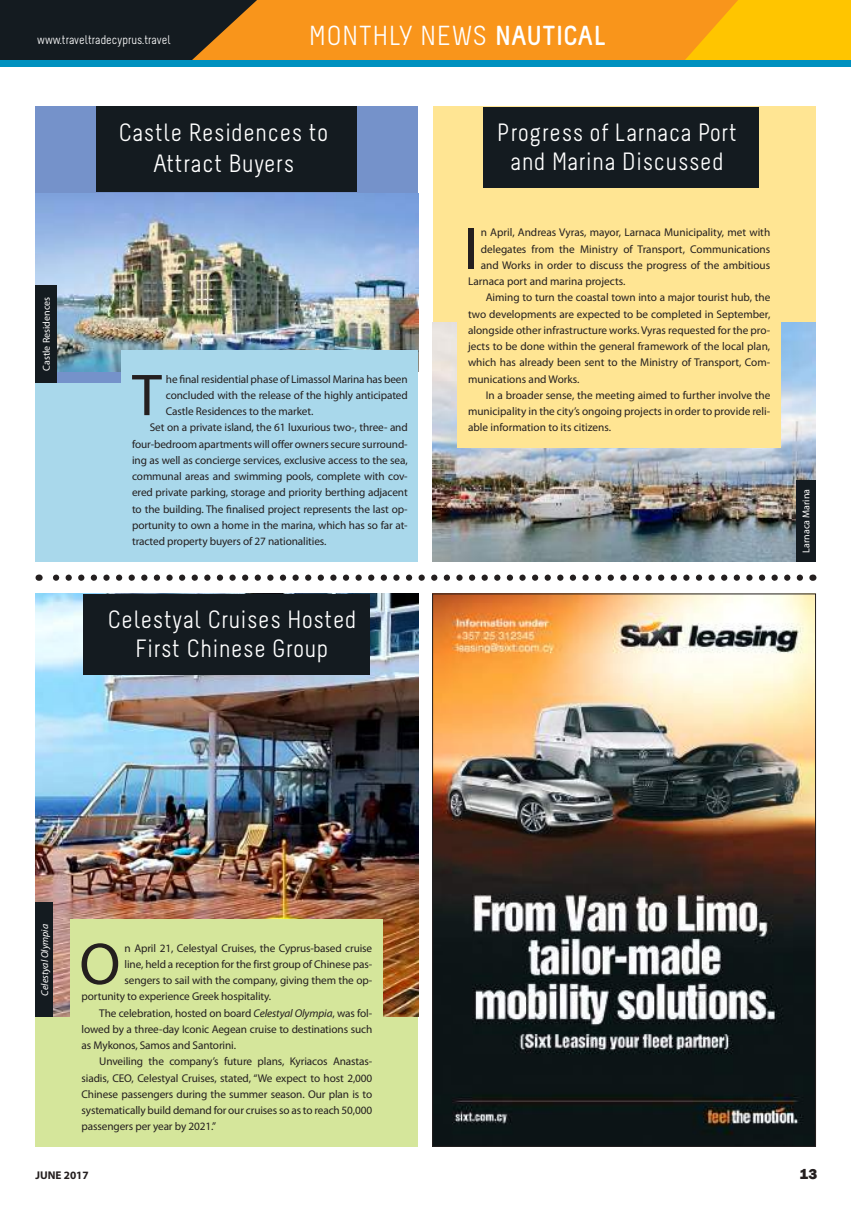
<style>
.page{position:relative;width:851px;height:1205px;background:#fff}
.page>*{position:absolute;margin:0;border:0;box-sizing:border-box;transform-origin:0 0}
.t1{font:59.5px "Myriad Pro";color:#241f1f}
.t2{font:27.5px "Melbourne";letter-spacing:.03em;color:#fff}
.t3{font:25px/28.8px "Melbourne";letter-spacing:.03em;color:#fff;text-align:center}
.t4{font:800 15px "Franklin Gothic";color:#241f1f}
.t5{font:12.5px "Melbourne";color:#fff}
.t6{font:11.25px "Myriad Pro";letter-spacing:-.01em;color:#241f1f}
.t7{font:700 11.25px "Myriad Pro";color:#241f1f}
.t8{font:10px "Myriad Pro";color:#fff}
.t9{font:italic 10px "Myriad Pro";color:#fff}
.s1{font-weight:700}
.s2{font-style:italic}
</style>
<div class="page">
<div style="left:631px;top:0;width:219px;height:62px;background:#ffc500"></div>
<div style="left:257px;top:0;width:481px;height:60px;background:#f9951b"></div>
<svg style="left:0;top:0;width:257px;height:60px;background:#302a1f"></svg>
<div style="left:0;top:60px;width:850px;height:7px;background:#0091bf"></div>
<div style="left:432px;top:106px;width:383px;height:455px;background:#ffe593"></div>
<img style="left:432px;top:322px;width:383px;height:239px">
<div style="left:482px;top:107px;width:276px;height:81px;background:#141b20"></div>
<div style="left:457px;top:214px;width:323px;height:234px;background:#ffe593"></div>
<div style="left:795px;top:480px;width:20px;height:81px;background:#141b20"></div>
<svg style="left:39px;top:574px;width:760px;height:7px"></svg>
<div style="left:35px;top:594px;width:383px;height:552px;background:#d5e69b"></div>
<img style="left:35px;top:594px;width:383px;height:422px">
<div style="left:71px;top:919px;width:312px;height:227px;background:#d5e69b"></div>
<div style="left:84px;top:594px;width:286px;height:80px;background:#141b20"></div>
<div style="left:35px;top:903px;width:18px;height:114px;background:#141b20"></div>
<div style="left:35px;top:106px;width:383px;height:455px;background:#a9d8eb"></div>
<div style="left:35px;top:106px;width:383px;height:277px;background:#7592ca"></div>
<img style="left:35px;top:194px;width:383px;height:178px">
<div style="left:97px;top:106px;width:260px;height:85px;background:#141b20"></div>
<div style="left:121px;top:350px;width:297px;height:211px;background:#a9d8eb"></div>
<div style="left:35px;top:285px;width:22px;height:98px;background:#141b20"></div>
<img style="left:434px;top:596px;width:379px;height:548px">
<p class="t5" style="left:37px;top:33px;width:135px">www.traveltradecyprus.travel</p>
<h2 class="t2" style="left:309px;top:22px;width:298px">MONTHLY NEWS <span class="s1">NAUTICAL</span></h2>
<p class="t8" style="left:40px;top:371px;width:75px;rotate:-90deg">Castle Residences</p>
<h3 class="t3" style="left:119px;top:117px;width:210px;line-height:31.2px">Castle Residences to<br>Attract Buyers</h3>
<h1 class="t1" style="left:132px;top:358px;width:31px">T</h1>
<p class="t6" style="left:166px;top:372px;width:243px">he final residential phase of Limassol Marina has been</p>
<p class="t6" style="left:166px;top:388px;width:243px">concluded with the release of the highly anticipated</p>
<p class="t6" style="left:166px;top:404px;width:149px">Castle Residences to the market.</p>
<p class="t6" style="left:150px;top:421px;width:259px">Set on a private island, the 61 luxurious two-, three- and</p>
<p class="t6" style="left:132px;top:437px;width:277px">four-bedroom apartments will offer owners secure surround-</p>
<p class="t6" style="left:132px;top:453px;width:277px">ing as well as concierge services, exclusive access to the sea,</p>
<p class="t6" style="left:132px;top:469px;width:277px">communal areas and swimming pools, complete with cov-</p>
<p class="t6" style="left:132px;top:486px;width:277px">ered private parking, storage and priority berthing adjacent</p>
<p class="t6" style="left:132px;top:502px;width:277px">to the building. The finalised project represents the last op-</p>
<p class="t6" style="left:132px;top:518px;width:277px">portunity to own a home in the marina, which has so far at-</p>
<p class="t6" style="left:132px;top:534px;width:196px">tracted property buyers of 27 nationalities.</p>
<h3 class="t3" style="left:108px;top:605px;width:250px">Celestyal Cruises Hosted<br>First Chinese Group</h3>
<h3 class="t3" style="left:497px;top:119px;width:241px">Progress of Larnaca Port and Marina Discussed</h3>
<h1 class="t1" style="left:463px;top:212px;width:16px">I</h1>
<p class="t6" style="left:480px;top:226px;width:291px">n April, Andreas Vyras, mayor, Larnaca Municipality, met with</p>
<p class="t6" style="left:480px;top:242px;width:291px">delegates from the Ministry of Transport, Communications</p>
<p class="t6" style="left:480px;top:258px;width:291px">and Works in order to discuss the progress of the ambitious</p>
<p class="t6" style="left:468px;top:274px;width:159px">Larnaca port and marina projects.</p>
<p class="t6" style="left:485px;top:291px;width:286px">Aiming to turn the coastal town into a major tourist hub, the</p>
<p class="t6" style="left:468px;top:307px;width:304px">two developments are expected to be completed in September,</p>
<p class="t6" style="left:468px;top:323px;width:304px">alongside other infrastructure works. Vyras requested for the pro-</p>
<p class="t6" style="left:468px;top:339px;width:304px">jects to be done within the general framework of the local plan,</p>
<p class="t6" style="left:468px;top:356px;width:304px">which has already been sent to the Ministry of Transport, Com-</p>
<p class="t6" style="left:468px;top:372px;width:113px">munications and Works.</p>
<p class="t6" style="left:485px;top:388px;width:286px">In a broader sense, the meeting aimed to further involve the</p>
<p class="t6" style="left:468px;top:404px;width:304px">municipality in the city’s ongoing projects in order to provide reli-</p>
<p class="t6" style="left:468px;top:421px;width:145px">able information to its citizens.</p>
<p class="t8" style="left:799px;top:552px;width:65px;rotate:-90deg">Larnaca Marina</p>
<p class="t9" style="left:39px;top:996px;width:73px;rotate:-90deg">Celestyal Olympia</p>
<h1 class="t1" style="left:79px;top:927px;width:42px">O</h1>
<p class="t6" style="left:124px;top:941px;width:249px">n April 21, Celestyal Cruises, the Cyprus-based cruise</p>
<p class="t6" style="left:124px;top:957px;width:249px">line, held a reception for the first group of Chinese pas-</p>
<p class="t6" style="left:124px;top:973px;width:249px">sengers to sail with the company, giving them the op-</p>
<p class="t6" style="left:81px;top:989px;width:191px">portunity to experience Greek hospitality.</p>
<p class="t6" style="left:99px;top:1006px;width:274px">The celebration, hosted on board <span class="s2">Celestyal Olympia</span>, was fol-</p>
<p class="t6" style="left:81px;top:1022px;width:292px">lowed by a three-day Iconic Aegean cruise to destinations such</p>
<p class="t6" style="left:81px;top:1038px;width:156px">as Mykonos, Samos and Santorini.</p>
<p class="t6" style="left:99px;top:1054px;width:274px">Unveiling the company’s future plans, Kyriacos Anastas-</p>
<p class="t6" style="left:81px;top:1071px;width:292px">siadis, CEO, Celestyal Cruises, stated, “We expect to host 2,000</p>
<p class="t6" style="left:81px;top:1087px;width:292px">Chinese passengers during the summer season. Our plan is to</p>
<p class="t6" style="left:81px;top:1103px;width:292px">systematically build demand for our cruises so as to reach 50,000</p>
<p class="t6" style="left:81px;top:1119px;width:136px">passengers per year by 2021.”</p>
<p class="t7" style="left:35px;top:1167px;width:55px">JUNE 2017</p>
<h3 class="t4" style="left:799px;top:1164px;width:19px">13</h3>
</div>
